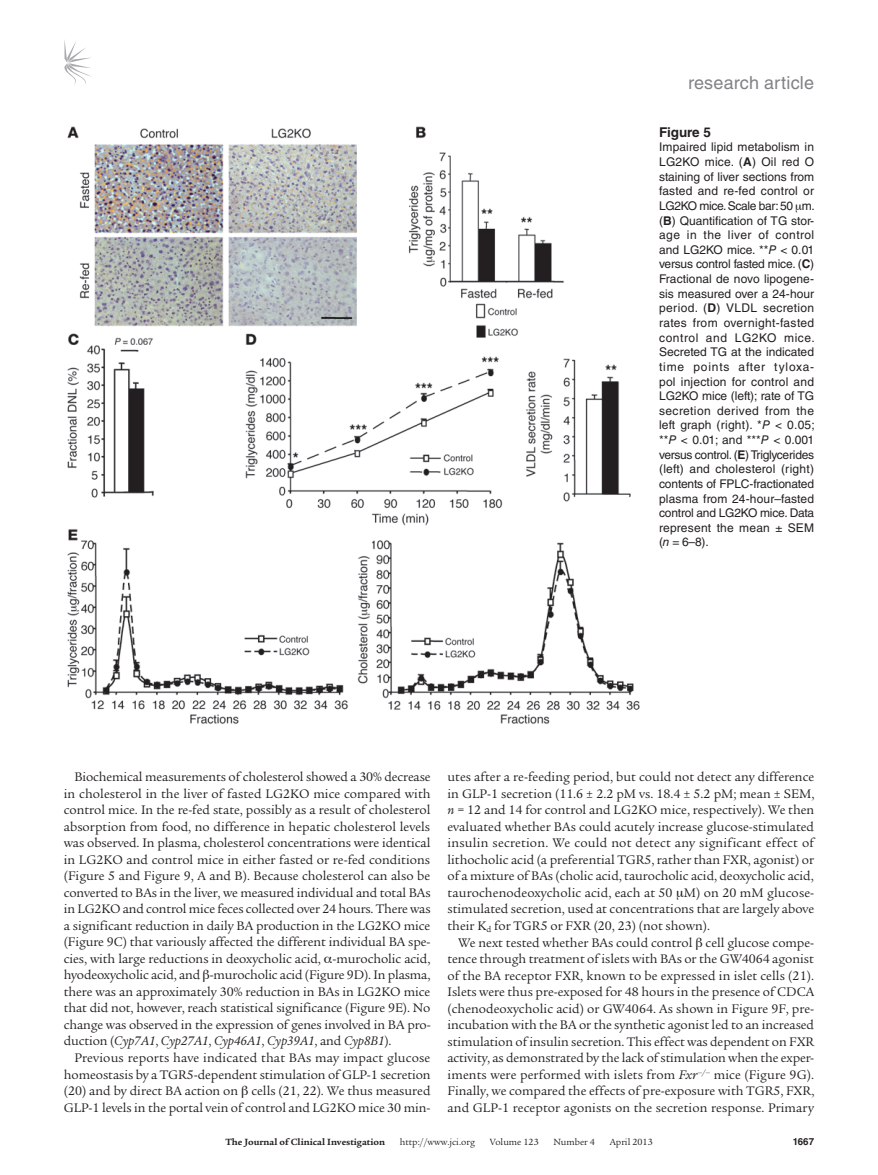
<style>
.page{position:relative;width:878px;height:1175px;background:#fff}
.page>*{position:absolute;margin:0;border:0;box-sizing:border-box;transform-origin:0 0}
.t1{font:18px "Helvetica LT Std";letter-spacing:.01em;color:#808285}
.t2{font:13.5px/16.5px "Legacy Serif Std";color:#231f20;text-align:justify}
.t3{font:700 13.5px "Helvetica LT Std";color:#231f20}
.t4{font:12px/14.7px "Helvetica LT Std";letter-spacing:-.005em;color:#231f20;text-align:justify}
.t5{font:9.75px "Legacy Serif Std";color:#231f20}
.t6{font:700 9.75px "Legacy Serif Std";color:#231f20}
.t7{font:700 9.75px "Helvetica LT Std";color:#231f20}
.s1{font-weight:700}
.s2{font-style:italic}
</style>
<div class="page">
<svg style="left:64px;top:40px;width:27px;height:45px"></svg>
<img style="left:67px;top:126px;width:573px;height:598px">
<h1 class="t1" style="left:688px;top:73px;width:127px">research article</h1>
<p class="t3" style="left:659px;top:124px;width:53px">Figure 5</p>
<p class="t4" style="left:659px;top:140px;width:157px">Impaired lipid metabolism in LG2KO mice. (<span class="s1">A</span>) Oil red O staining of liver sections from fasted and re-fed control or LG2KO mice. Scale bar: 50 m. (<span class="s1">B</span>) Quantification of TG stor&shy;age in the liver of control and LG2KO mice. **<span class="s2">P</span> &lt; 0.01 versus control fasted mice. (<span class="s1">C</span>)<br>Fractional de novo lipogene&shy;sis measured over a 24-hour period. (<span class="s1">D</span>) VLDL secretion rates from overnight-fasted control and LG2KO mice.<br>Secreted TG at the indicated time points after tyloxa&shy;pol injection for control and LG2KO mice (left); rate of TG secretion derived from the left graph (right). *<span class="s2">P</span> &lt; 0.05; **<span class="s2">P</span> &lt; 0.01; and ***<span class="s2">P</span> &lt; 0.001 versus control. (<span class="s1">E</span>) Triglycerides (left) and cholesterol (right) contents of FPLC-fractionated plasma from 24-hour–fasted control and LG2KO mice. Data represent the mean ± SEM (<span class="s2">n</span> = 6–8).</p>
<p class="t2" style="left:64px;top:769px;width:368px;text-indent:11px">Biochemical measurements of cholesterol showed a 30% decrease in cholesterol in the liver of fasted LG2KO mice compared with control mice. In the re-fed state, possibly as a result of cholesterol absorption from food, no difference in hepatic cholesterol levels was observed. In plasma, cholesterol concentrations were identical in LG2KO and control mice in either fasted or re-fed conditions (Figure 5 and Figure 9, A and B). Because cholesterol can also be converted to BAs in the liver, we measured individual and total BAs in LG2KO and control mice feces collected over 24 hours. There was a significant reduction in daily BA production in the LG2KO mice (Figure 9C) that variously affected the different individual BA spe&shy;cies, with large reductions in deoxycholic acid, -murocholic acid, hyodeoxycholic acid, and -murocholic acid (Figure 9D). In plasma, there was an approximately 30% reduction in BAs in LG2KO mice that did not, however, reach statistical significance (Figure 9E). No change was observed in the expression of genes involved in BA pro&shy;duction (<span class="s2">Cyp7A1</span>, <span class="s2">Cyp27A1</span>, <span class="s2">Cyp46A1</span>, <span class="s2">Cyp39A1</span>, and <span class="s2">Cyp8B1</span>).</p>
<p class="t2" style="left:64px;top:1049px;width:368px;text-indent:11px">Previous reports have indicated that BAs may impact glucose homeostasis by a TGR5-dependent stimulation of GLP-1 secretion (20) and by direct BA action on cells (21, 22). We thus measured GLP-1 levels in the portal vein of control and LG2KO mice 30 min-</p>
<p class="t2" style="left:447px;top:769px;width:368px">utes after a re-feeding period, but could not detect any difference in GLP-1 secretion (11.6 ± 2.2 pM vs. 18.4 ± 5.2 pM; mean ± SEM, <span class="s2">n</span> = 12 and 14 for control and LG2KO mice, respectively). We then evaluated whether BAs could acutely increase glucose-stimulated insulin secretion. We could not detect any significant effect of lithocholic acid (a preferential TGR5, rather than FXR, agonist) or of a mixture of BAs (cholic acid, taurocholic acid, deoxycholic acid, taurochenodeoxycholic acid, each at 50 M) on 20 mM glucose&shy;stimulated secretion, used at concentrations that are largely above their K<sub>d</sub> for TGR5 or FXR (20, 23) (not shown).</p>
<p class="t2" style="left:447px;top:934px;width:368px;text-indent:11px">We next tested whether BAs could control cell glucose compe&shy;tence through treatment of islets with BAs or the GW4064 agonist of the BA receptor FXR, known to be expressed in islet cells (21).<br>Islets were thus pre-exposed for 48 hours in the presence of CDCA (chenodeoxycholic acid) or GW4064. As shown in Figure 9F, pre&shy;incubation with the BA or the synthetic agonist led to an increased stimulation of insulin secretion. This effect was dependent on FXR activity, as demonstrated by the lack of stimulation when the exper&shy;iments were performed with islets from <span class="s2">Fxr</span><sup>–/–</sup> mice (Figure 9G).<br>Finally, we compared the effects of pre-exposure with TGR5, FXR, and GLP-1 receptor agonists on the secretion response. Primary</p>
<p class="t6" style="left:225px;top:1135px;width:161px">The Journal of Clinical Investigation</p>
<p class="t5" style="left:400px;top:1136px;width:77px">http://www.jci.org</p>
<p class="t5" style="left:489px;top:1136px;width:50px">Volume 123</p>
<p class="t5" style="left:553px;top:1136px;width:43px">Number 4</p>
<p class="t5" style="left:609px;top:1136px;width:45px">April 2013</p>
<p class="t7" style="left:792px;top:1135px;width:23px">1667</p>
</div>
